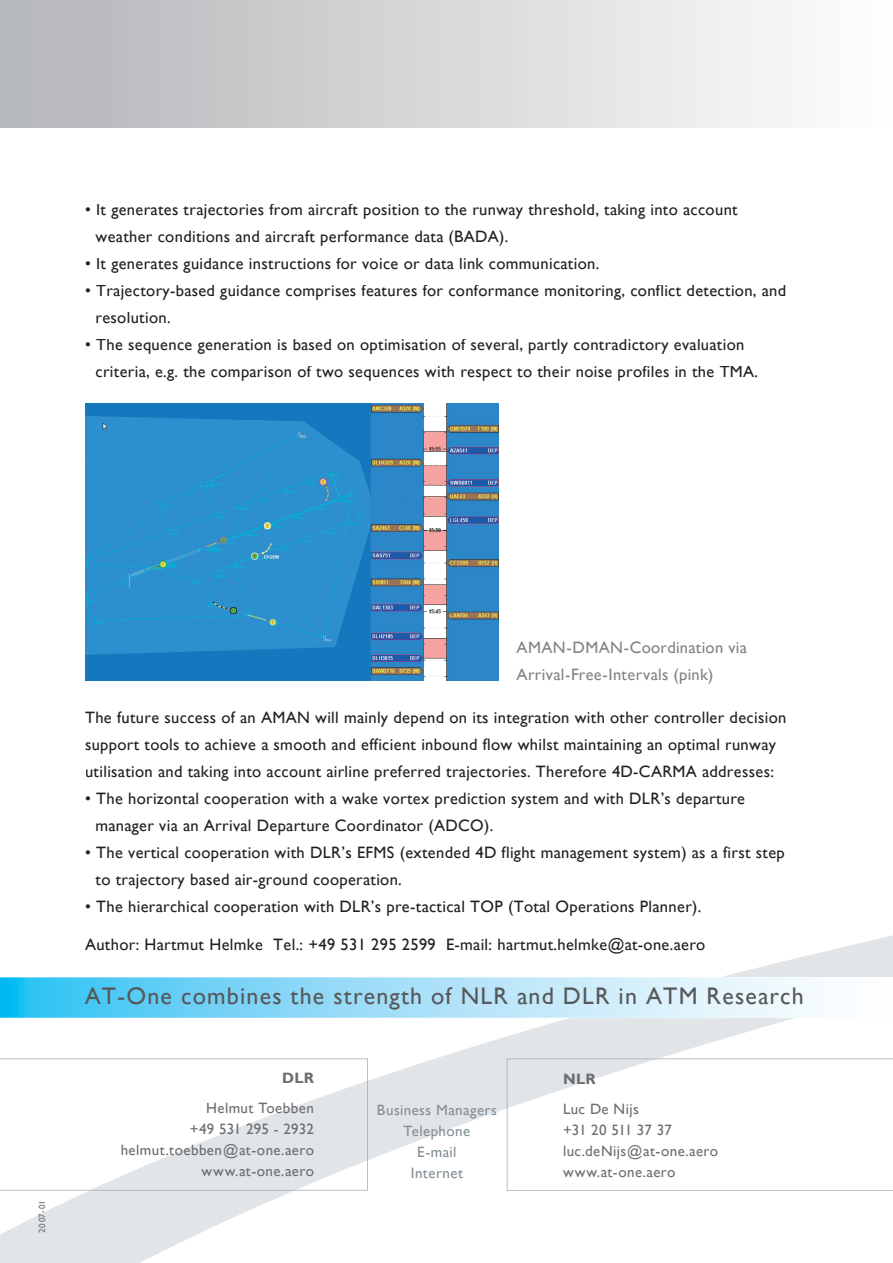
<style>
.page{position:relative;width:893px;height:1263px;background:#fff}
.page>*{position:absolute;margin:0;border:0;box-sizing:border-box;transform-origin:0 0}
.t1{font:24px "Gill Sans";letter-spacing:.05em;color:#57585a}
.t2{font:16.5px/27px "Gill Sans";letter-spacing:.02em;color:#231f20}
.t3{font:16.5px/27px "Gill Sans";letter-spacing:.02em;color:#808285}
.t4{font:15px/21px "Gill Sans";letter-spacing:.025em;color:#6c6d70}
.t5{font:15px/21px "Gill Sans";letter-spacing:.03em;color:#828f96;text-align:center}
.t6{font:700 15px "Gill Sans";letter-spacing:.01em;color:#6c6d70}
.t7{font:9px "Gill Sans";letter-spacing:.04em;color:#6c6d70}
</style>
<div class="page">
<svg style="left:0;top:935px;width:893px;height:328px"></svg>
<svg style="left:0;top:1058px;width:368px;height:132px"></svg>
<svg style="left:507px;top:1058px;width:386px;height:133px"></svg>
<div style="left:0;top:0;width:893px;height:128px;background:linear-gradient(to right,#b3b5b8,#fefefe)"></div>
<svg style="left:0;top:977px;width:893px;height:41px;background:#a5e1f8"></svg>
<img style="left:85px;top:404px;width:414px;height:276px">
<p class="t2" style="left:96px;top:196px;width:644px;text-indent:-10px">• It generates trajectories from aircraft position to the runway threshold, taking into account weather conditions and aircraft performance data (BADA).</p>
<p class="t2" style="left:85px;top:250px;width:516px">• It generates guidance instructions for voice or data link communication.</p>
<p class="t2" style="left:96px;top:277px;width:692px;text-indent:-10px">• Trajectory-based guidance comprises features for conformance monitoring, conflict detection, and resolution.</p>
<p class="t2" style="left:96px;top:331px;width:664px;text-indent:-10px">• The sequence generation is based on optimisation of several, partly contradictory evaluation criteria, e.g. the comparison of two sequences with respect to their noise profiles in the TMA.</p>
<p class="t7" style="left:37px;top:1232px;width:34px;rotate:-90deg">2007-01</p>
<p class="t3" style="left:517px;top:634px;width:232px">AMAN-DMAN-Coordination via<br>Arrival-Free-Intervals (pink)</p>
<p class="t2" style="left:85px;top:704px;width:703px">The future success of an AMAN will mainly depend on its integration with other controller decision support tools to achieve a smooth and efficient inbound flow whilst maintaining an optimal runway utilisation and taking into account airline preferred trajectories. Therefore 4D-CARMA addresses:</p>
<p class="t2" style="left:96px;top:785px;width:651px;text-indent:-10px">• The horizontal cooperation with a wake vortex prediction system and with DLR’s departure manager via an Arrival Departure Coordinator (ADCO).</p>
<p class="t2" style="left:96px;top:839px;width:691px;text-indent:-10px">• The vertical cooperation with DLR’s EFMS (extended 4D flight management system) as a first step to trajectory based air-ground cooperation.</p>
<p class="t2" style="left:85px;top:893px;width:618px">• The hierarchical cooperation with DLR’s pre-tactical TOP (Total Operations Planner).</p>
<p class="t2" style="left:85px;top:930px;width:622px">Author: Hartmut Helmke Tel.: +49 531 295 2599 E-mail: hartmut.helmke@at-one.aero</p>
<h1 class="t1" style="left:85px;top:982px;width:721px">AT-One combines the strength of NLR and DLR in ATM Research</h1>
<p class="t6" style="left:282px;top:1069px;width:33px">DLR</p>
<p class="t4" style="left:121px;top:1098px;width:195px;text-align:right">Helmut Toebben<br>+49 531 295 - 2932 helmut.toebben@at-one.aero www.at-one.aero</p>
<p class="t5" style="left:377px;top:1099px;width:121px">Business Managers<br>Telephone<br>E-mail<br>Internet</p>
<p class="t6" style="left:563px;top:1070px;width:34px">NLR</p>
<p class="t4" style="left:563px;top:1099px;width:157px">Luc De Nijs<br>+31 20 511 37 37 luc.deNijs@at-one.aero www.at-one.aero</p>
</div>
